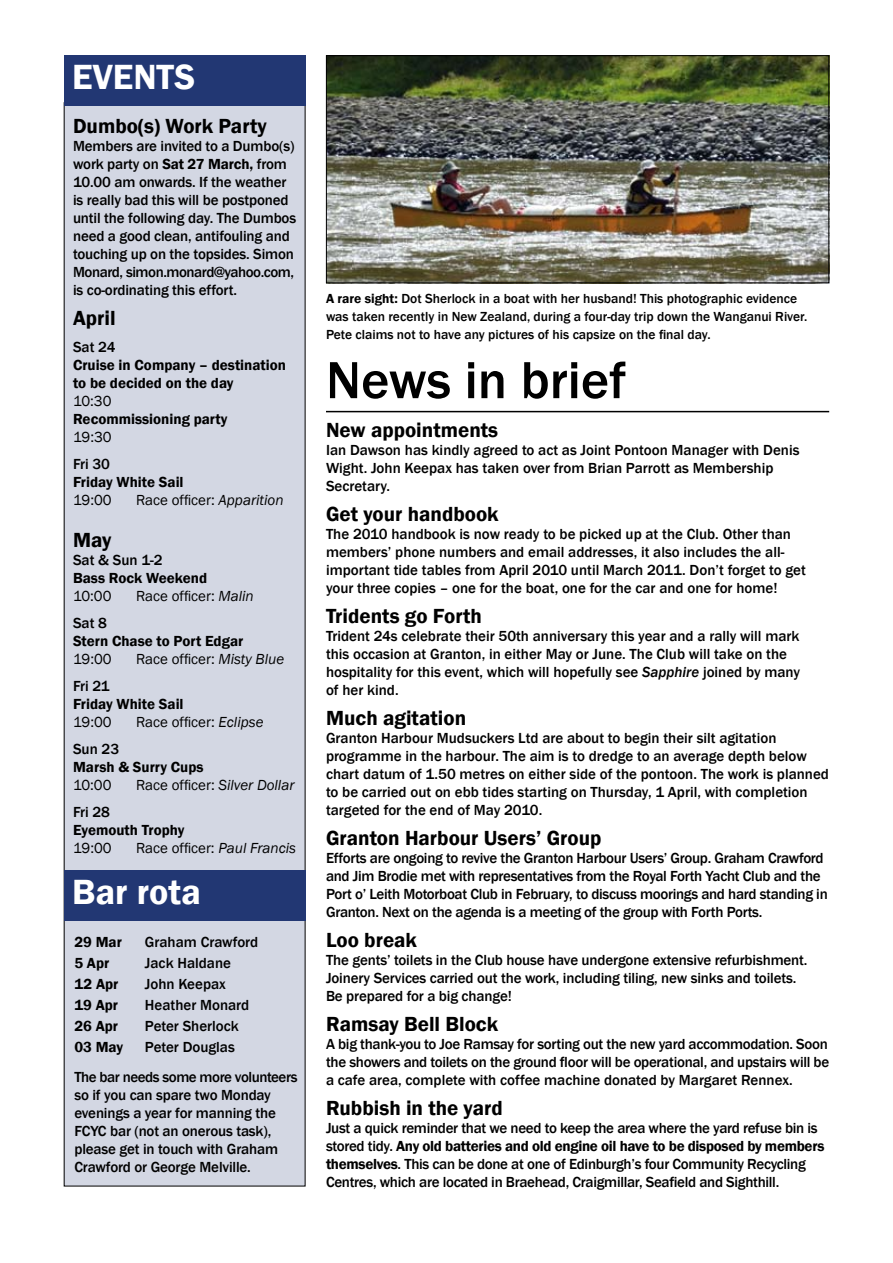
<style>
.page{position:relative;width:893px;height:1263px;background:#fff}
.page>*{position:absolute;margin:0;border:0;box-sizing:border-box;transform-origin:0 0}
.t1{font:500 54px "Franklin Gothic";color:#000}
.t2{font:600 36px "Franklin Gothic";color:#fff}
.t3{font:600 21px "Franklin Gothic";color:#000}
.t4{font:500 15px/18px "Franklin Gothic";letter-spacing:-.01em;color:#000}
.t5{font:600 15px/18px "Franklin Gothic";color:#000}
.t6{font:15px "Franklin Gothic";color:#000}
.t7{font:500 15px/30px "Franklin Gothic";letter-spacing:-.03em;color:#000;text-align:center}
.t8{font:500 13.5px/18px "Franklin Gothic";color:#000}
.s1{font-weight:600}
.s2{font-style:italic}
</style>
<div class="page">
<div style="left:64px;top:103px;width:241px;height:1083px;background:#d3d7e3"></div>
<div style="left:64px;top:55px;width:241px;height:51px;background:#223773"></div>
<div style="left:64px;top:871px;width:241px;height:50px;background:#223773"></div>
<hr style="left:326px;top:411px;width:503px;height:1px;background:#000">
<img style="left:328px;top:57px;width:499px;height:224px">
<div style="left:326px;top:55px;width:503px;height:228px;border:1px solid #000"></div>
<h2 class="t2" style="left:72px;top:55px;width:125px">EVENTS</h2>
<h3 class="t3" style="left:73px;top:113px;width:195px">Dumbo(s) Work Party</h3>
<p class="t4" style="left:73px;top:137px;width:225px">Members are invited to a Dumbo(s) work party on <span class="s1">Sat 27 March,</span> from 10.00 am onwards. If the weather is really bad this will be postponed until the following day. The Dumbos need a good clean, antifouling and touching up on the topsides. Simon Monard, simon.monard@yahoo.com, is co-ordinating this effort.</p>
<h3 class="t3" style="left:73px;top:305px;width:44px">April</h3>
<p class="t4" style="left:73px;top:338px;width:44px">Sat 24</p>
<p class="t5" style="left:73px;top:356px;width:215px">Cruise in Company – destination to be decided on the day</p>
<p class="t6" style="left:73px;top:392px;width:40px">10:30</p>
<p class="t5" style="left:73px;top:410px;width:156px">Recommissioning party</p>
<p class="t6" style="left:73px;top:428px;width:40px">19:30</p>
<p class="t4" style="left:73px;top:455px;width:39px">Fri 30</p>
<p class="t5" style="left:73px;top:473px;width:112px">Friday White Sail</p>
<p class="t6" style="left:73px;top:491px;width:40px">19:00</p>
<p class="t6" style="left:136px;top:491px;width:149px">Race officer: <span class="s2">Apparition</span></p>
<h3 class="t3" style="left:73px;top:527px;width:40px">May</h3>
<p class="t4" style="left:73px;top:551px;width:91px">Sat &amp; Sun 1-2</p>
<p class="t5" style="left:73px;top:569px;width:136px">Bass Rock Weekend</p>
<p class="t6" style="left:73px;top:587px;width:40px">10:00</p>
<p class="t6" style="left:136px;top:587px;width:119px">Race officer: <span class="s2">Malin</span></p>
<p class="t4" style="left:73px;top:614px;width:36px">Sat 8</p>
<p class="t5" style="left:73px;top:632px;width:172px">Stern Chase to Port Edgar</p>
<p class="t6" style="left:73px;top:650px;width:40px">19:00</p>
<p class="t6" style="left:136px;top:650px;width:150px">Race officer: <span class="s2">Misty Blue</span></p>
<p class="t4" style="left:73px;top:677px;width:38px">Fri 21</p>
<p class="t5" style="left:73px;top:695px;width:112px">Friday White Sail</p>
<p class="t6" style="left:73px;top:713px;width:40px">19:00</p>
<p class="t6" style="left:136px;top:713px;width:129px">Race officer: <span class="s2">Eclipse</span></p>
<p class="t4" style="left:73px;top:740px;width:48px">Sun 23</p>
<p class="t5" style="left:73px;top:758px;width:132px">Marsh &amp; Surry Cups</p>
<p class="t6" style="left:73px;top:776px;width:40px">10:00</p>
<p class="t6" style="left:136px;top:776px;width:160px">Race officer: <span class="s2">Silver Dollar</span></p>
<p class="t4" style="left:73px;top:803px;width:39px">Fri 28</p>
<p class="t5" style="left:73px;top:821px;width:113px">Eyemouth Trophy</p>
<p class="t6" style="left:73px;top:839px;width:40px">19:00</p>
<p class="t6" style="left:136px;top:839px;width:162px">Race officer: <span class="s2">Paul Francis</span></p>
<h2 class="t2" style="left:72px;top:870px;width:130px">Bar rota</h2>
<p class="t5" style="left:74px;top:933px;width:49px">29 Mar</p>
<p class="t4" style="left:145px;top:933px;width:115px">Graham Crawford</p>
<p class="t5" style="left:74px;top:954px;width:36px">5 Apr</p>
<p class="t4" style="left:145px;top:954px;width:88px">Jack Haldane</p>
<p class="t5" style="left:74px;top:975px;width:46px">12 Apr</p>
<p class="t4" style="left:145px;top:975px;width:82px">John Keepax</p>
<p class="t5" style="left:74px;top:996px;width:45px">19 Apr</p>
<p class="t4" style="left:145px;top:996px;width:106px">Heather Monard</p>
<p class="t5" style="left:74px;top:1017px;width:45px">26 Apr</p>
<p class="t4" style="left:145px;top:1017px;width:95px">Peter Sherlock</p>
<p class="t5" style="left:74px;top:1038px;width:50px">03 May</p>
<p class="t7" style="left:74px;top:1032px;width:225px">Peter Douglas<br>The bar needs some more volunteers</p>
<p class="t4" style="left:74px;top:1086px;width:205px">so if you can spare two Monday evenings a year for manning the<br>FCYC bar (not an onerous task), please get in touch with Graham<br>Crawford or George Melville.</p>
<p class="t8" style="left:326px;top:289px;width:483px"><span class="s1">A rare sight:</span> Dot Sherlock in a boat with her husband! This photographic evidence was taken recently in New Zealand, during a four-day trip down the Wanganui River.<br>Pete claims not to have any pictures of his capsize on the final day.</p>
<h1 class="t1" style="left:326px;top:347px;width:302px">News in brief</h1>
<h3 class="t3" style="left:326px;top:417px;width:174px">New appointments</h3>
<p class="t4" style="left:326px;top:441px;width:475px">Ian Dawson has kindly agreed to act as Joint Pontoon Manager with Denis<br>Wight. John Keepax has taken over from Brian Parrott as Membership<br>Secretary.</p>
<h3 class="t3" style="left:326px;top:501px;width:174px">Get your handbook</h3>
<p class="t4" style="left:326px;top:525px;width:481px">The 2010 handbook is now ready to be picked up at the Club. Other than members’ phone numbers and email addresses, it also includes the all&shy;important tide tables from April 2010 until March 2011. Don’t forget to get your three copies – one for the boat, one for the car and one for home!</p>
<h3 class="t3" style="left:326px;top:603px;width:157px">Tridents go Forth</h3>
<p class="t4" style="left:326px;top:627px;width:475px">Trident 24s celebrate their 50th anniversary this year and a rally will mark this occasion at Granton, in either May or June. The Club will take on the hospitality for this event, which will hopefully see <span class="s2">Sapphire</span> joined by many of her kind.</p>
<h3 class="t3" style="left:326px;top:705px;width:142px">Much agitation</h3>
<p class="t4" style="left:326px;top:729px;width:504px">Granton Harbour Mudsuckers Ltd are about to begin their silt agitation programme in the harbour. The aim is to dredge to an average depth below chart datum of 1.50 metres on either side of the pontoon. The work is planned to be carried out on ebb tides starting on Thursday, 1 April, with completion targeted for the end of May 2010.</p>
<h3 class="t3" style="left:326px;top:825px;width:277px">Granton Harbour Users’ Group</h3>
<p class="t4" style="left:326px;top:849px;width:503px">Efforts are ongoing to revive the Granton Harbour Users’ Group. Graham Crawford and Jim Brodie met with representatives from the Royal Forth Yacht Club and the Port o’ Leith Motorboat Club in February, to discuss moorings and hard standing in Granton. Next on the agenda is a meeting of the group with Forth Ports.</p>
<h3 class="t3" style="left:326px;top:927px;width:93px">Loo break</h3>
<p class="t4" style="left:326px;top:951px;width:483px">The gents’ toilets in the Club house have undergone extensive refurbishment.<br>Joinery Services carried out the work, including tiling, new sinks and toilets.<br>Be prepared for a big change!</p>
<h3 class="t3" style="left:326px;top:1011px;width:174px">Ramsay Bell Block</h3>
<p class="t4" style="left:326px;top:1035px;width:505px;text-align:justify">A big thank-you to Joe Ramsay for sorting out the new yard accommodation. Soon the showers and toilets on the ground floor will be operational, and upstairs will be a cafe area, complete with coffee machine donated by Margaret Rennex.</p>
<h3 class="t3" style="left:326px;top:1095px;width:178px">Rubbish in the yard</h3>
<p class="t4" style="left:326px;top:1119px;width:500px">Just a quick reminder that we need to keep the area where the yard refuse bin is stored tidy. <span class="s1">Any old batteries and old engine oil have to be disposed by members themselves</span>. This can be done at one of Edinburgh’s four Community Recycling Centres, which are located in Braehead, Craigmillar, Seafield and Sighthill.</p>
</div>
